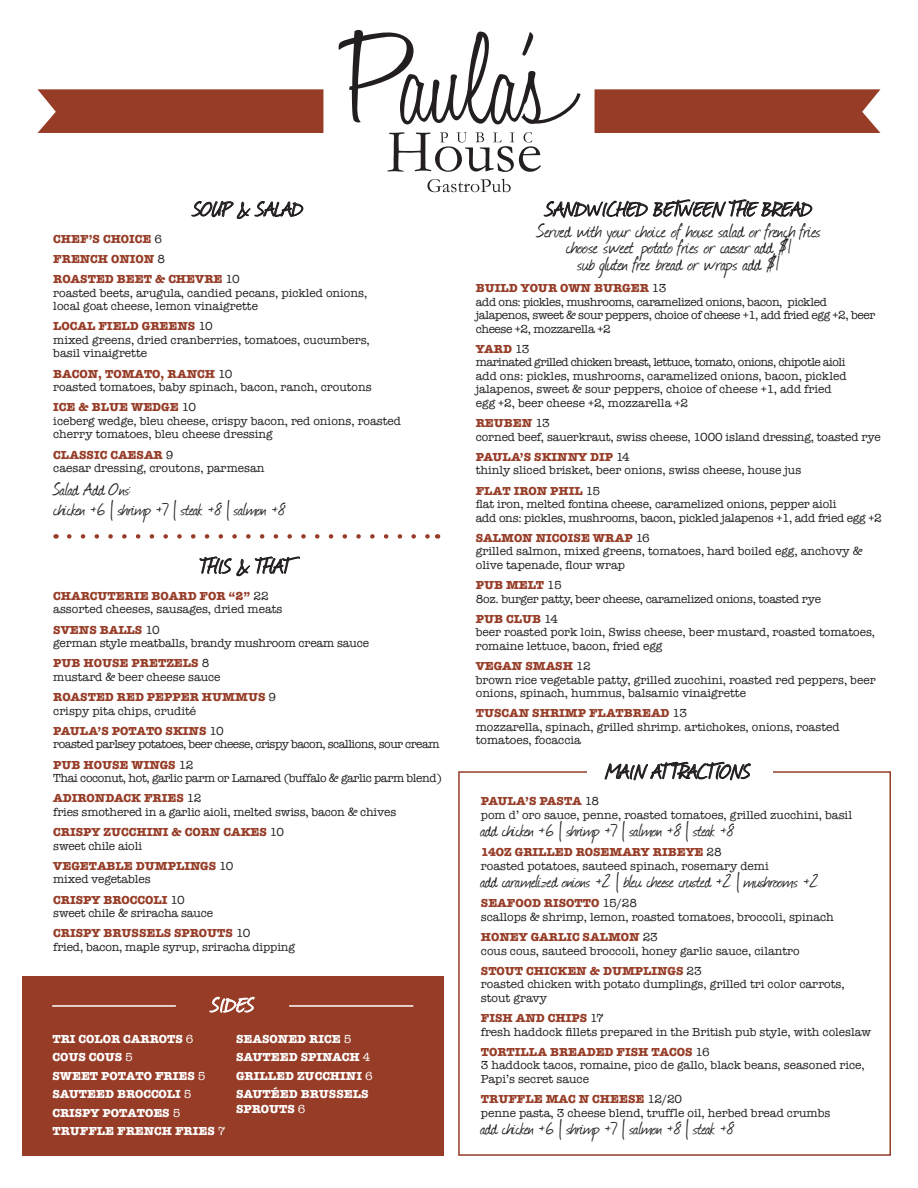
<style>
.page{position:relative;width:918px;height:1188px;background:#fff}
.page>*{position:absolute;margin:0;border:0;box-sizing:border-box;transform-origin:0 0}
.t1{font:24px "Journal";color:#231f20}
.t2{font:24px "Journal";color:#fff}
.t3{font:22.5px/16.5px "Journal";color:#231f20;text-align:center}
.t4{font:21px/19.5px "Journal";letter-spacing:-.01em;color:#231f20}
.t5{font:12px/13.5px "American Typewriter";color:#231f20}
.t6{font:12px/13.5px "American Typewriter";letter-spacing:-.03em;color:#231f20}
.t7{font:12px/13.5px "American Typewriter";letter-spacing:-.02em;color:#231f20}
.t8{font:700 12px/15px "American Typewriter";color:#fff}
.t9{font:700 12px/13.5px "American Typewriter";color:#963c27}
.t10{font:12px/13.5px "American Typewriter";letter-spacing:-.04em;color:#231f20}
.s1{font-weight:400;color:#231f20}
.s2{font-weight:700;color:#963c27}
.s3{font-weight:400}
</style>
<div class="page">
<svg style="left:387px;top:132px;width:154px;height:40px"></svg>
<svg style="left:427px;top:179px;width:84px;height:13px"></svg>
<svg style="left:338px;top:30px;width:242px;height:94px"></svg>
<div style="left:595px;top:89px;width:285px;height:44px;background:#963c27"></div>
<div style="left:38px;top:89px;width:285px;height:44px;background:#963c27"></div>
<svg style="left:199px;top:556px;width:101px;height:21px"></svg>
<div style="left:22px;top:976px;width:422px;height:180px;background:#963c27"></div>
<hr style="left:289px;top:1005px;width:124px;height:2px;background:#fff">
<hr style="left:52px;top:1005px;width:124px;height:2px;background:#fff">
<svg style="left:209px;top:996px;width:46px;height:17px"></svg>
<div style="left:458px;top:771px;width:433px;height:385px;border:2px solid #963c27"></div>
<div style="left:587px;top:762px;width:186px;height:20px;background:#fff"></div>
<svg style="left:604px;top:761px;width:147px;height:20px"></svg>
<svg style="left:191px;top:200px;width:113px;height:19px"></svg>
<svg style="left:543px;top:199px;width:270px;height:19px"></svg>
<svg style="left:69px;top:534px;width:361px;height:5px"></svg>
<p class="t1" style="left:193px;top:193px;width:112px">SOUP &amp; SALAD</p>
<p class="t9" style="left:53px;top:231px;width:110px">CHEF’S CHOICE <span class="s1">6</span></p>
<p class="t9" style="left:53px;top:252px;width:113px">FRENCH ONION <span class="s1">8</span></p>
<p class="t5" style="left:53px;top:272px;width:316px"><span class="s2">ROASTED BEET &amp; CHEVRE</span> 10<br>roasted beets, arugula, candied pecans, pickled onions, local goat cheese, lemon vinaigrette</p>
<p class="t5" style="left:53px;top:319px;width:318px"><span class="s2">LOCAL FIELD GREENS</span> 10<br>mixed greens, dried cranberries, tomatoes, cucumbers, basil vinaigrette</p>
<p class="t5" style="left:53px;top:367px;width:320px"><span class="s2">BACON, TOMATO, RANCH</span> 10<br>roasted tomatoes, baby spinach, bacon, ranch, croutons</p>
<p class="t5" style="left:53px;top:400px;width:349px"><span class="s2">ICE &amp; BLUE WEDGE</span> 10<br>iceberg wedge, bleu cheese, crispy bacon, red onions, roasted cherry tomatoes, bleu cheese dressing</p>
<p class="t5" style="left:53px;top:448px;width:213px"><span class="s2">CLASSIC CAESAR</span> 9<br>caesar dressing, croutons, parmesan</p>
<p class="t4" style="left:53px;top:480px;width:233px">Salad Add Ons:<br>chicken +6 | shrimp +7 | steak +8 | salmon +8</p>
<p class="t1" style="left:200px;top:550px;width:98px">THIS &amp; THAT</p>
<p class="t5" style="left:53px;top:589px;width:231px"><span class="s2">CHARCUTERIE BOARD FOR “2”</span> 22 assorted cheeses, sausages, dried meats</p>
<p class="t5" style="left:53px;top:623px;width:317px"><span class="s2">SVENS BALLS</span> 10<br>german style meatballs, brandy mushroom cream sauce</p>
<p class="t5" style="left:53px;top:656px;width:169px"><span class="s2">PUB HOUSE PRETZELS</span> 8 mustard &amp; beer cheese sauce</p>
<p class="t5" style="left:53px;top:690px;width:224px"><span class="s2">ROASTED RED PEPPER HUMMUS</span> 9 crispy pita chips, crudité</p>
<p class="t10" style="left:53px;top:724px;width:388px"><span class="s2">PAULA’S POTATO SKINS</span> 10<br>roasted parlsey potatoes, beer cheese, crispy bacon, scallions, sour cream</p>
<p class="t6" style="left:53px;top:758px;width:390px"><span class="s2">PUB HOUSE WINGS</span> 12<br>Thai coconut, hot, garlic parm or Lamared (buffalo &amp; garlic parm blend)</p>
<p class="t5" style="left:53px;top:791px;width:344px"><span class="s2">ADIRONDACK FRIES</span> 12<br>fries smothered in a garlic aioli, melted swiss, bacon &amp; chives</p>
<p class="t9" style="left:53px;top:825px;width:232px">CRISPY ZUCCHINI &amp; CORN CAKES <span class="s1">10 sweet chile aioli</span></p>
<p class="t9" style="left:53px;top:859px;width:182px">VEGETABLE DUMPLINGS <span class="s1">10 mixed vegetables</span></p>
<p class="t5" style="left:53px;top:893px;width:161px"><span class="s2">CRISPY BROCCOLI</span> 10 sweet chile &amp; sriracha sauce</p>
<p class="t5" style="left:53px;top:926px;width:243px"><span class="s2">CRISPY BRUSSELS SPROUTS</span> 10<br>fried, bacon, maple syrup, sriracha dipping</p>
<p class="t2" style="left:211px;top:989px;width:45px">SIDES</p>
<p class="t8" style="left:52px;top:1030px;width:143px">TRI COLOR CARROTS <span class="s3">6</span></p>
<p class="t8" style="left:52px;top:1049px;width:82px">COUS COUS <span class="s3">5</span></p>
<p class="t8" style="left:52px;top:1067px;width:155px">SWEET POTATO FRIES <span class="s3">5</span></p>
<p class="t8" style="left:52px;top:1086px;width:141px">SAUTEED BROCCOLI <span class="s3">5</span></p>
<p class="t8" style="left:52px;top:1105px;width:129px">CRISPY POTATOES <span class="s3">5</span></p>
<p class="t8" style="left:52px;top:1123px;width:175px">TRUFFLE FRENCH FRIES <span class="s3">7</span></p>
<p class="t8" style="left:236px;top:1030px;width:117px">SEASONED RICE <span class="s3">5</span></p>
<p class="t8" style="left:236px;top:1049px;width:136px">SAUTEED SPINACH <span class="s3">4</span></p>
<p class="t8" style="left:236px;top:1067px;width:138px">GRILLED ZUCCHINI <span class="s3">6</span></p>
<p class="t8" style="left:236px;top:1086px;width:134px">SAUTÉED BRUSSELS<br>SPROUTS <span class="s3">6</span></p>
<p class="t1" style="left:545px;top:193px;width:269px">SANDWICHED BETWEEN THE BREAD</p>
<p class="t3" style="left:537px;top:222px;width:286px">Served with your choice of house salad or french fries choose sweet potato fries or caesar add $1<br>sub gluten free bread or wraps add $1</p>
<p class="t6" style="left:476px;top:281px;width:401px"><span class="s2">BUILD YOUR OWN BURGER</span> 13<br>add ons: pickles, mushrooms, caramelized onions, bacon, pickled jalapenos, sweet &amp; sour peppers, choice of cheese +1, add fried egg +2, beer cheese +2, mozzarella +2</p>
<p class="t5" style="left:476px;top:342px;width:372px"><span class="s2">YARD</span> 13<br>marinated grilled chicken breast, lettuce, tomato, onions, chipotle aioli add ons: pickles, mushrooms, caramelized onions, bacon, pickled jalapenos, sweet &amp; sour peppers, choice of cheese +1, add fried egg +2, beer cheese +2, mozzarella +2</p>
<p class="t5" style="left:476px;top:416px;width:406px"><span class="s2">REUBEN</span> 13<br>corned beef, sauerkraut, swiss cheese, 1000 island dressing, toasted rye</p>
<p class="t5" style="left:476px;top:450px;width:327px"><span class="s2">PAULA’S SKINNY DIP</span> 14<br>thinly sliced brisket, beer onions, swiss cheese, house jus</p>
<p class="t7" style="left:476px;top:484px;width:407px"><span class="s2">FLAT IRON PHIL</span> 15<br>flat iron, melted fontina cheese, caramelized onions, pepper aioli<br>add ons: pickles, mushrooms, bacon, pickled jalapenos +1, add fried egg +2</p>
<p class="t5" style="left:476px;top:531px;width:388px"><span class="s2">SALMON NICOISE WRAP</span> 16<br>grilled salmon, mixed greens, tomatoes, hard boiled egg, anchovy &amp; olive tapenade, flour wrap</p>
<p class="t7" style="left:476px;top:578px;width:347px"><span class="s2">PUB MELT</span> 15<br>8oz. burger patty, beer cheese, caramelized onions, toasted rye</p>
<p class="t5" style="left:476px;top:612px;width:401px"><span class="s2">PUB CLUB</span> 14<br>beer roasted pork loin, Swiss cheese, beer mustard, roasted tomatoes, romaine lettuce, bacon, fried egg</p>
<p class="t5" style="left:476px;top:659px;width:401px"><span class="s2">VEGAN SMASH</span> 12<br>brown rice vegetable patty, grilled zucchini, roasted red peppers, beer onions, spinach, hummus, balsamic vinaigrette</p>
<p class="t5" style="left:476px;top:706px;width:365px"><span class="s2">TUSCAN SHRIMP FLATBREAD</span> 13<br>mozzarella, spinach, grilled shrimp. artichokes, onions, roasted tomatoes, focaccia</p>
<p class="t1" style="left:606px;top:755px;width:146px">MAIN ATTRACTIONS</p>
<p class="t5" style="left:481px;top:794px;width:373px"><span class="s2">PAULA’S PASTA</span> 18<br>pom d’ oro sauce, penne, roasted tomatoes, grilled zucchini, basil</p>
<p class="t4" style="left:481px;top:820px;width:254px">add chicken +6 | shrimp +7 | salmon +8 | steak +8</p>
<p class="t5" style="left:481px;top:845px;width:289px"><span class="s2">14OZ GRILLED ROSEMARY RIBEYE</span> 28<br>roasted potatoes, sauteed spinach, rosemary demi</p>
<p class="t4" style="left:481px;top:871px;width:339px">add caramelized onions +2 | bleu cheese crusted +2 | mushrooms +2</p>
<p class="t5" style="left:481px;top:896px;width:354px"><span class="s2">SEAFOOD RISOTTO</span> 15/28<br>scallops &amp; shrimp, lemon, roasted tomatoes, broccoli, spinach</p>
<p class="t5" style="left:481px;top:930px;width:320px"><span class="s2">HONEY GARLIC SALMON</span> 23<br>cous cous, sauteed broccoli, honey garlic sauce, cilantro</p>
<p class="t5" style="left:481px;top:964px;width:365px"><span class="s2">STOUT CHICKEN &amp; DUMPLINGS</span> 23<br>roasted chicken with potato dumplings, grilled tri color carrots, stout gravy</p>
<p class="t5" style="left:481px;top:1011px;width:392px"><span class="s2">FISH AND CHIPS</span> 17<br>fresh haddock fillets prepared in the British pub style, with coleslaw</p>
<p class="t5" style="left:481px;top:1045px;width:386px"><span class="s2">TORTILLA BREADED FISH TACOS</span> 16<br>3 haddock tacos, romaine, pico de gallo, black beans, seasoned rice,<br>Papi’s secret sauce</p>
<p class="t5" style="left:481px;top:1092px;width:351px"><span class="s2">TRUFFLE MAC N CHEESE</span> 12/20<br>penne pasta, 3 cheese blend, truffle oil, herbed bread crumbs</p>
<p class="t4" style="left:481px;top:1118px;width:254px">add chicken +6 | shrimp +7 | salmon +8 | steak +8</p>
</div>
